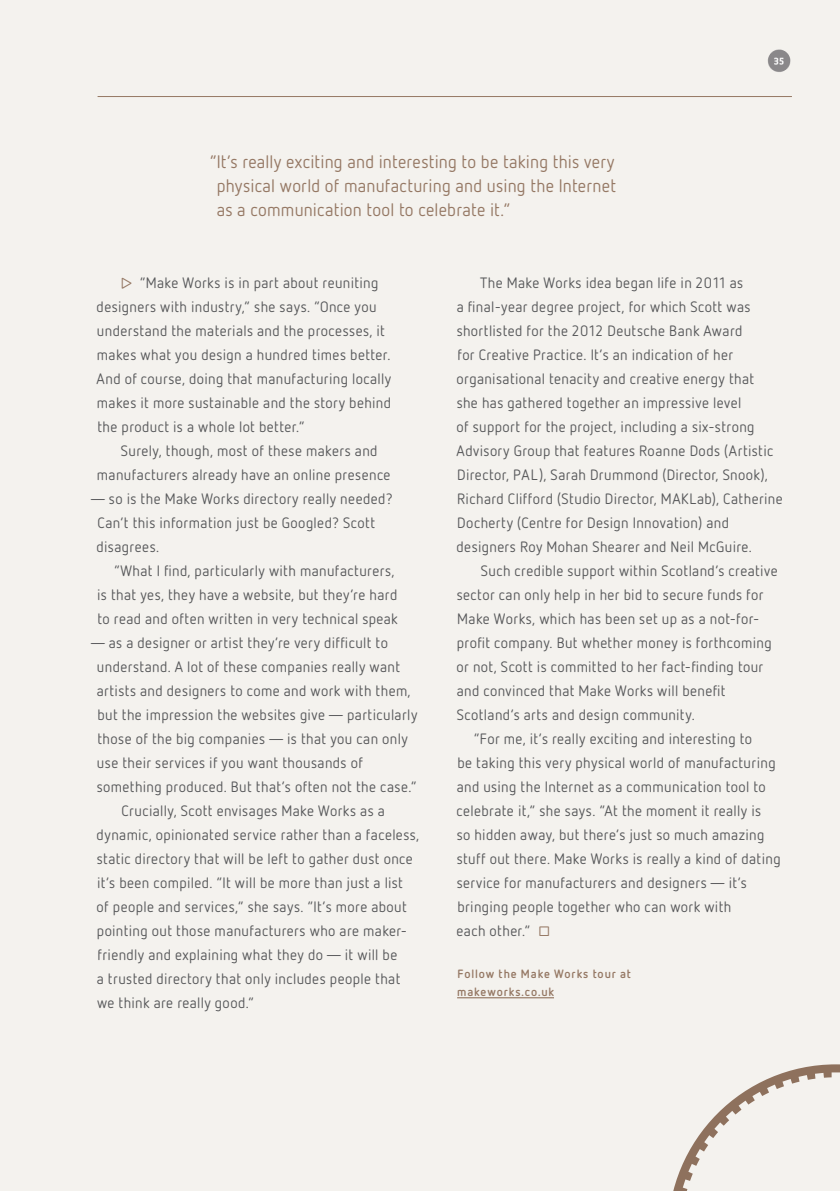
<style>
.page{position:relative;width:840px;height:1191px;background:#fff}
.page>*{position:absolute;margin:0;border:0;box-sizing:border-box;transform-origin:0 0}
.Article_Intro{font:18px/24px "Netto OT";letter-spacing:.01em;color:#957864;text-align:justify}
.Body_Copy{font:15px/24px "Netto OT";letter-spacing:.025em;color:#57585a}
.Additional_info___Ca{font:700 12px/18px "Netto OT";letter-spacing:.075em;color:#957864}
.t1{font:700 condensed 9px "Soho Pro";color:#fff}
.s1{font-family:"Netto Icons OT";color:#957864}
</style>
<div class="page">
<div style="left:0;top:0;width:839px;height:1191px;background:#f4f2ee"></div>
<svg style="left:767px;top:49px;width:23px;height:23px"></svg>
<svg style="left:673px;top:1064px;width:166px;height:127px"></svg>
<hr style="left:457px;top:997px;width:96px;height:1px;background:#957864">
<hr style="left:97px;top:96px;width:694px;height:1px;background:#957864">
<p class="Article_Intro" style="left:216px;top:149px;width:401px;text-indent:-7px">“It’s really exciting and interesting to be taking this very physical world of manufacturing and using the Internet as a communication tool to celebrate it.”</p>
<p class="t1" style="left:773px;top:54px;width:11px">35</p>
<p class="Body_Copy" style="left:96px;top:270px;width:296px;text-indent:20px"><span class="s1">&gt;</span> “Make Works is in part about reuniting designers with industry,” she says. “Once you understand the materials and the processes, it makes what you design a hundred times better.<br>And of course, doing that manufacturing locally makes it more sustainable and the story behind the product is a whole lot better.”</p>
<p class="Body_Copy" style="left:121px;top:438px;width:258px">Surely, though, most of these makers and</p>
<p class="Body_Copy" style="left:97px;top:462px;width:295px">manufacturers already have an online presence</p>
<p class="Body_Copy" style="left:89px;top:486px;width:305px">—so is the Make Works directory really needed?</p>
<p class="Body_Copy" style="left:97px;top:510px;width:279px">Can’t this information just be Googled? Scott</p>
<p class="Body_Copy" style="left:97px;top:534px;width:64px">disagrees.</p>
<p class="Body_Copy" style="left:114px;top:558px;width:282px">“What I find, particularly with manufacturers,</p>
<p class="Body_Copy" style="left:97px;top:582px;width:301px">is that yes, they have a website, but they’re hard</p>
<p class="Body_Copy" style="left:97px;top:606px;width:302px">to read and often written in very technical speak</p>
<p class="Body_Copy" style="left:89px;top:630px;width:300px">—as a designer or artist they’re very difficult to</p>
<p class="Body_Copy" style="left:97px;top:654px;width:304px">understand. A lot of these companies really want</p>
<p class="Body_Copy" style="left:97px;top:678px;width:315px">artists and designers to come and work with them,</p>
<p class="Body_Copy" style="left:97px;top:702px;width:321px">but the impression the websites give—particularly</p>
<p class="Body_Copy" style="left:97px;top:726px;width:312px">those of the big companies—is that you can only</p>
<p class="Body_Copy" style="left:97px;top:750px;width:267px">use their services if you want thousands of</p>
<p class="Body_Copy" style="left:97px;top:774px;width:321px">something produced. But that’s often not the case.”</p>
<p class="Body_Copy" style="left:97px;top:798px;width:324px;text-indent:25px">Crucially, Scott envisages Make Works as a dynamic, opinionated service rather than a faceless, static directory that will be left to gather dust once it’s been compiled. “It will be more than just a list<br>of people and services,” she says. “It’s more about pointing out those manufacturers who are maker&shy;friendly and explaining what they do—it will be<br>a trusted directory that only includes people that we think are really good.”</p>
<p class="Body_Copy" style="left:456px;top:270px;width:327px;text-indent:24px">The Make Works idea began life in 2011 as<br>a final-year degree project, for which Scott was shortlisted for the 2012 Deutsche Bank Award<br>for Creative Practice. It’s an indication of her organisational tenacity and creative energy that<br>she has gathered together an impressive level<br>of support for the project, including a six-strong Advisory Group that features Roanne Dods (Artistic Director, PAL), Sarah Drummond (Director, Snook), Richard Clifford (Studio Director, MAKLab), Catherine Docherty (Centre for Design Innovation) and designers Roy Mohan Shearer and Neil McGuire.</p>
<p class="Body_Copy" style="left:456px;top:558px;width:322px;text-indent:24px">Such credible support within Scotland’s creative sector can only help in her bid to secure funds for Make Works, which has been set up as a not-for&shy;profit company. But whether money is forthcoming or not, Scott is committed to her fact-finding tour and convinced that Make Works will benefit Scotland’s arts and design community.</p>
<p class="Body_Copy" style="left:456px;top:726px;width:325px;text-indent:17px">“For me, it’s really exciting and interesting to<br>be taking this very physical world of manufacturing and using the Internet as a communication tool to celebrate it,” she says. “At the moment it really is<br>so hidden away, but there’s just so much amazing stuff out there. Make Works is really a kind of dating service for manufacturers and designers—it’s bringing people together who can work with<br>each other.” <span class="s1">1</span></p>
<p class="Additional_info___Ca" style="left:457px;top:964px;width:175px">Follow the Make Works tour at makeworks.co.uk</p>
</div>
